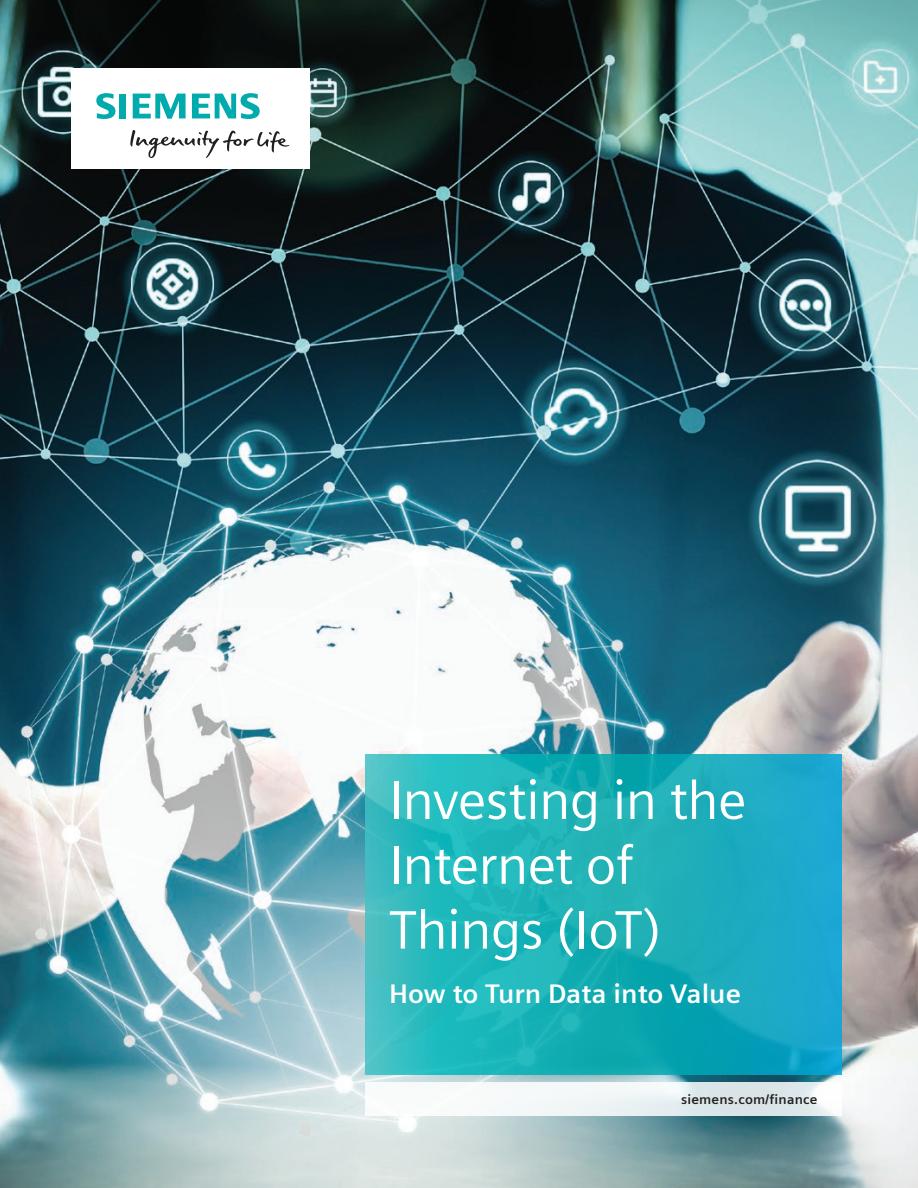
<style>
.page{position:relative;width:918px;height:1188px;background:#fff}
.page>*{position:absolute;margin:0;border:0;box-sizing:border-box;transform-origin:0 0}
.t1{font:54px/64.8px "Siemens Sans";letter-spacing:-.01em;color:#fff}
.t2{font:700 27px "Siemens Sans";color:#fff}
.t3{font:700 13.5px "Siemens Sans";letter-spacing:.015em;color:#231f20}
</style>
<div class="page">
<img style="left:0;top:0;width:918px;height:1188px">
<div style="left:71px;top:68px;width:238px;height:101px;background:#fff"></div>
<svg style="left:130px;top:130px;width:159px;height:28px"></svg>
<svg style="left:96px;top:93px;width:30px;height:26px"></svg>
<svg style="left:133px;top:94px;width:53px;height:25px"></svg>
<svg style="left:192px;top:93px;width:68px;height:26px"></svg>
<svg style="left:365px;top:1083px;width:476px;height:33px;fill:#f3f7f8"></svg>
<svg style="left:365px;top:754px;width:476px;height:320px;background:#1eb0bc"></svg>
<p class="t1" style="left:389px;top:764px;width:359px">Investing in the<br>Internet of<br>Things (IoT)</p>
<p class="t2" style="left:389px;top:973px;width:353px">How to Turn Data into Value</p>
<p class="t3" style="left:681px;top:1089px;width:138px">siemens.com/finance</p>
</div>
